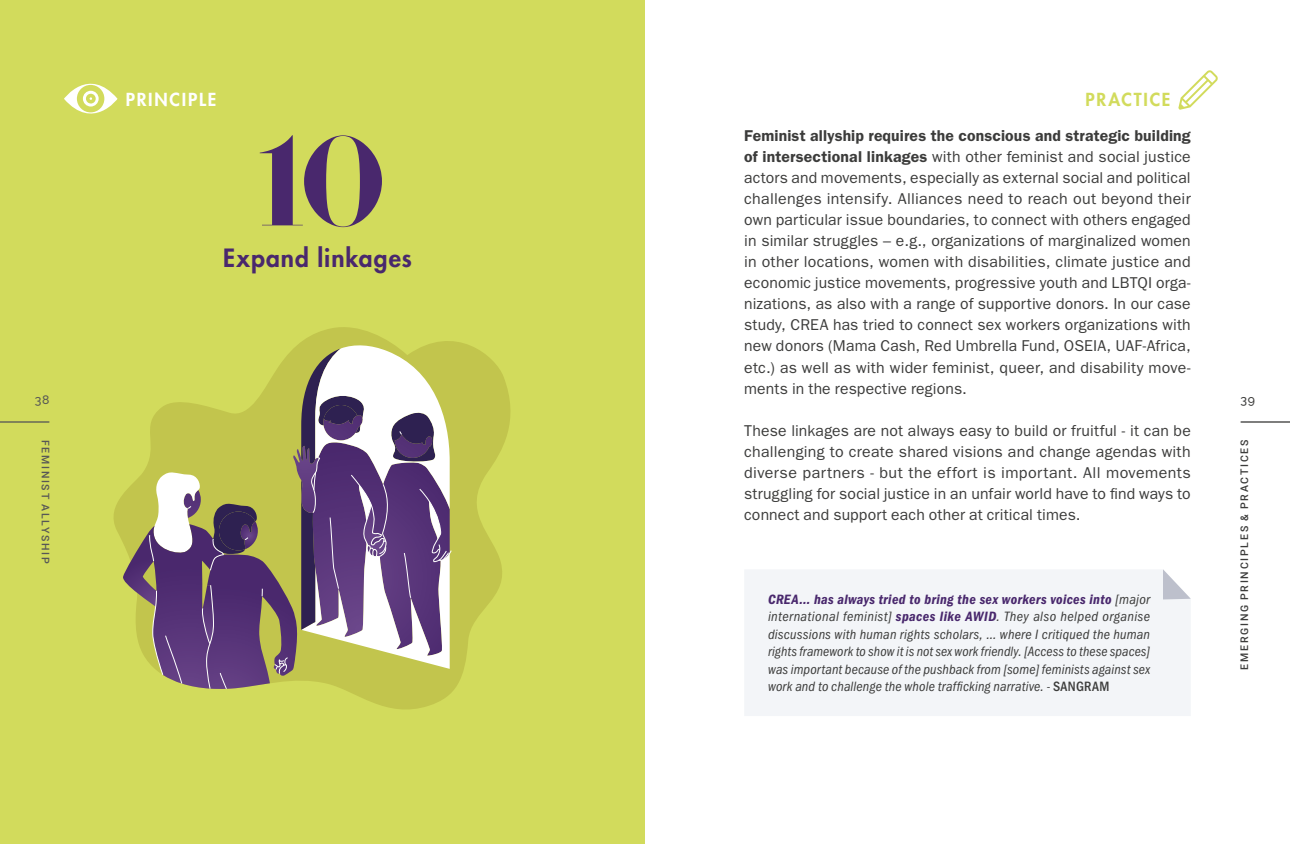
<style>
.page{position:relative;width:1290px;height:844px;background:#fff}
.page>*{position:absolute;margin:0;border:0;box-sizing:border-box;transform-origin:0 0}
.t1{font:800 126px "F Bella";color:#49286d}
.t2{font:800 24.5px "Futura Std";letter-spacing:.04em;color:#49286d}
.t3{font:800 17.5px "Futura Std";letter-spacing:.1em;color:#fff}
.t4{font:800 17.5px "Futura Std";letter-spacing:.1em;color:#d2db5c}
.t5{font:15.75px/21px "ITC Franklin Gothic Std";letter-spacing:.01em;color:#3c3c3b;text-align:justify}
.t6{font:italic condensed 14px/17.5px "ITC Franklin Gothic Std";letter-spacing:.01em;color:#3c3c3b;text-align:justify}
.t7{font:14px "ITC Franklin Gothic Std Dm Cd It";letter-spacing:.025em;color:#49286d}
.t8{font:500 12.25px "Raleway";color:#3c3c3b}
.t9{font:500 12.25px "Raleway";color:#575756}
.t10{font:500 10.5px "Roboto";letter-spacing:.165em;color:#3c3c3b}
.t11{font:500 10.5px "Roboto";letter-spacing:.165em;color:#575756}
.s1{font-weight:600}
.s2{font-family:"ITC Franklin Gothic Std";font-style:italic;font-stretch:condensed;color:#3c3c3b}
.s3{font-family:"ITC Franklin Gothic Std Dm Cd It";font-style:normal;font-stretch:normal;color:#49286d}
.s4{font-weight:500;font-style:normal}
</style>
<div class="page">
<div style="left:0;top:0;width:645px;height:843px;background:#d2db5c"></div>
<svg style="left:114px;top:327px;width:397px;height:383px"></svg>
<svg style="left:121px;top:343px;width:330px;height:346px;background:#a1967b"></svg>
<hr style="left:1241px;top:421px;width:49px;height:1px;background:#3c3c3b">
<hr style="left:0;top:421px;width:49px;height:1px;background:#575756">
<div style="left:745px;top:570px;width:445px;height:145px;background:#f3f5f8"></div>
<svg style="left:1163px;top:569px;width:28px;height:30px"></svg>
<svg style="left:64px;top:83px;width:54px;height:31px"></svg>
<svg style="left:1178px;top:70px;width:40px;height:40px"></svg>
<p class="t9" style="left:35px;top:392px;width:16px">38</p>
<p class="t11" style="left:53px;top:439px;width:125px;rotate:90deg">FEMINIST ALLYSHIP</p>
<p class="t3" style="left:126px;top:88px;width:92px">PRINCIPLE</p>
<p class="t4" style="left:1085px;top:88px;width:86px">PRACTICE</p>
<h1 class="t1" style="left:260px;top:108px;width:127px">10</h1>
<p class="t5" style="left:744px;top:125px;width:448px"><span class="s1">Feminist allyship requires the conscious and strategic building of intersectional linkages</span> with other feminist and social justice actors and movements, especially as external social and political challenges intensify. Alliances need to reach out beyond their own particular issue boundaries, to connect with others engaged in similar struggles – e.g., organizations of marginalized women in other locations, women with disabilities, climate justice and economic justice movements, progressive youth and LBTQI orga&shy;nizations, as also with a range of supportive donors. In our case study, CREA has tried to connect sex workers organizations with new donors (Mama Cash, Red Umbrella Fund, OSEIA, UAF-Africa, etc.) as well as with wider feminist, queer, and disability move&shy;ments in the respective regions.</p>
<p class="t5" style="left:744px;top:419px;width:448px">These linkages are not always easy to build or fruitful - it can be challenging to create shared visions and change agendas with diverse partners - but the effort is important. All movements struggling for social justice in an unfair world have to find ways to connect and support each other at critical times.</p>
<h2 class="t2" style="left:223px;top:243px;width:190px">Expand linkages</h2>
<p class="t7" style="left:768px;top:591px;width:383px">CREA… has always tried to bring the sex workers voices into <span class="s2">[major</span></p>
<p class="t6" style="left:768px;top:607px;width:384px">international feminist] <span class="s3">spaces like AWID</span>. They also helped organise discussions with human rights scholars, … where I critiqued the human rights framework to show it is not sex work friendly. [Access to these spaces] was important because of the pushback from [some] feminists against sex work and to challenge the whole trafficking narrative. - <span class="s4">SANGRAM</span></p>
<p class="t8" style="left:1240px;top:392px;width:16px">39</p>
<p class="t10" style="left:1237px;top:669px;width:231px;rotate:-90deg">EMERGING PRINCIPLES &amp; PRACTICES</p>
</div>
